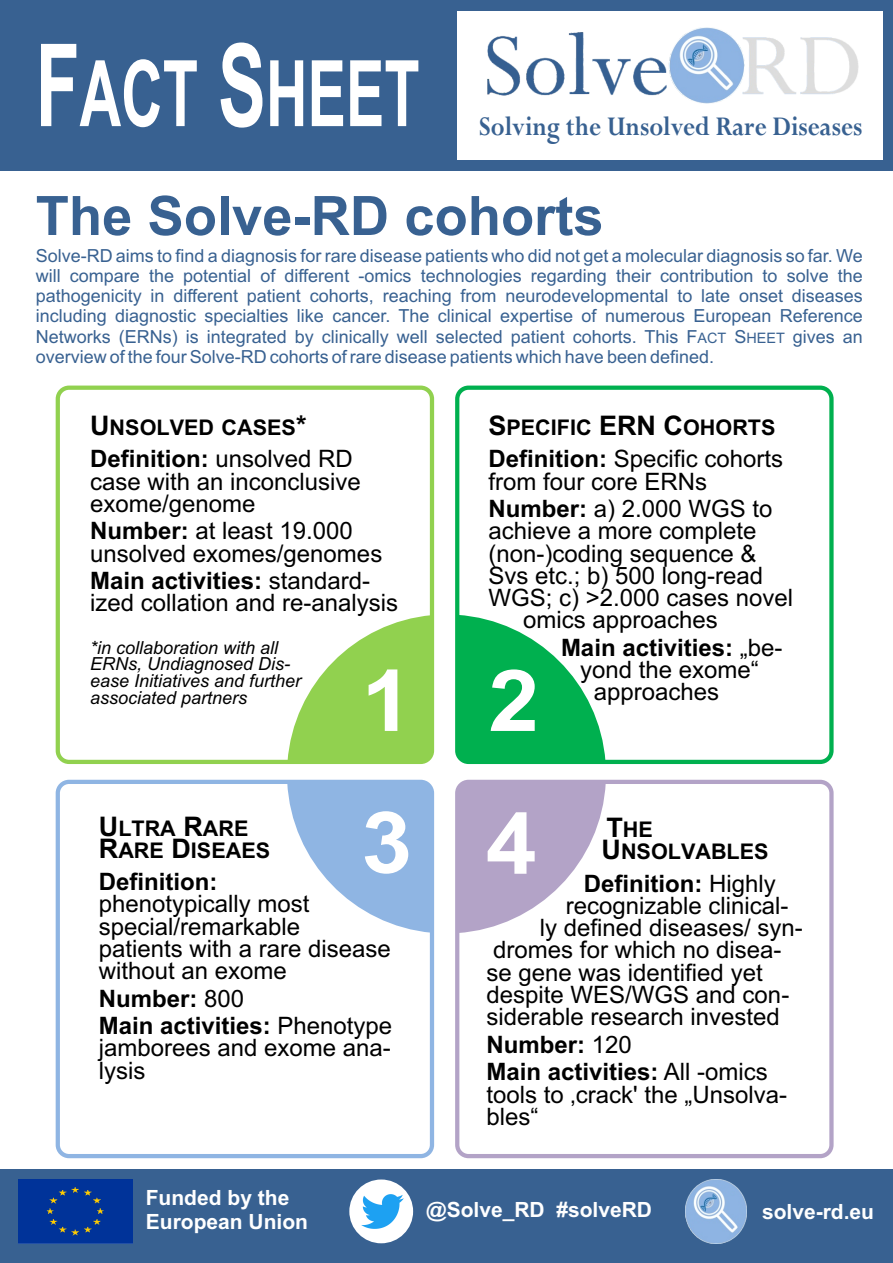
<style>
.page{position:relative;width:893px;height:1263px;background:#fff}
.page>*{position:absolute;margin:0;border:0;box-sizing:border-box;transform-origin:0 0}
.t1{font:700 91.8px "Arial";color:#fff;scale:.63 1}
.t2{font:700 85.5px/141.8px "Arial";color:#fff;scale:1.07 1}
.t3{font:700 54.3px "Arial";color:#386191}
.t4{font:700 29.7px "Perpetua";color:#386191;scale:.86 1}
.t5{font:24px/22.4px "Arial";color:#000}
.t6{font:700 24px/27.5px "Arial";color:#000}
.t7{font:700 21.6px/21.9px "Arial";color:#000}
.t8{font:700 21px/23.4px "Arial";color:#fff}
.t9{font:18px/20.1px "Arial";color:#386191;text-align:justify}
.t10{font:italic 18px/16.6px "Arial";color:#000}
.s1{font-size:114.75px}
.s2{font-size:14.4px}
.s3{font-size:27px}
.s4{font-weight:700}
.s5{font-weight:400}
</style>
<div class="page">
<div style="left:0;top:0;width:893px;height:170px;background:#386191"></div>
<div style="left:0;top:1169px;width:893px;height:94px;background:#386191"></div>
<div style="left:19px;top:1179px;width:114px;height:64px;background:#039"></div>
<div style="left:56px;top:386px;width:378px;height:378px;background:#fff;border:4px solid #91d14f;border-radius:11px"></div>
<div style="left:455px;top:386px;width:379px;height:378px;background:#fff;border:4px solid #00b04f;border-radius:11px"></div>
<div style="left:56px;top:780px;width:378px;height:378px;background:#fff;border:4px solid #8fb5e3;border-radius:11px"></div>
<div style="left:455px;top:780px;width:379px;height:378px;background:#fff;border:4px solid #b3a3c7;border-radius:11px"></div>
<svg style="left:287px;top:615px;width:145px;height:147px"></svg>
<svg style="left:457px;top:615px;width:148px;height:147px"></svg>
<svg style="left:457px;top:782px;width:149px;height:151px"></svg>
<svg style="left:287px;top:782px;width:145px;height:151px"></svg>
<div style="left:349px;top:1179px;width:64px;height:64px;background:#fff;border-radius:50%"></div>
<img style="left:362px;top:1195px;width:41px;height:34px">
<div style="left:458px;top:11px;width:425px;height:148px;background:#fff"></div>
<img style="left:487px;top:27px;width:372px;height:77px">
<img style="left:686px;top:1179px;width:61px;height:64px">
<h1 class="t1" style="left:36px;top:59px;width:611px"><span class="s1">F</span>ACT <span class="s1">S</span>HEET</h1>
<p class="t4" style="left:479px;top:116px;width:447px">Solving the Unsolved Rare Diseases</p>
<h3 class="t3" style="left:36px;top:195px;width:569px">The Solve-RD cohorts</h3>
<p class="t9" style="left:36px;top:247px;width:829px">Solve-RD aims to find a diagnosis for rare disease patients who did not get a molecular diagnosis so far. We will compare the potential of different -omics technologies regarding their contribution to solve the pathogenicity in different patient cohorts, reaching from neurodevelopmental to late onset diseases including diagnostic specialties like cancer. The clinical expertise of numerous European Reference Networks (ERNs) is integrated by clinically well selected patient cohorts. This F<span class="s2">ACT</span> S<span class="s2">HEET</span> gives an overview of the four Solve-RD cohorts of rare disease patients which have been defined.</p>
<p class="t7" style="left:90px;top:418px;width:218px"><span class="s3">U</span>NSOLVED CASES<span class="s3">*</span></p>
<p class="t5" style="left:90px;top:450px;width:272px"><span class="s4">Definition:</span> unsolved RD case with an inconclusive exome/genome</p>
<p class="t5" style="left:90px;top:522px;width:294px"><span class="s4">Number:</span> at least 19.000 unsolved exomes/genomes</p>
<p class="t5" style="left:90px;top:572px;width:310px"><span class="s4">Main activities:</span> standard&shy;ized collation and re-analysis</p>
<p class="t10" style="left:90px;top:641px;width:213px">*in collaboration with all<br>ERNs, Undiagnosed Dis&shy;ease Initiatives and further associated partners</p>
<p class="t7" style="left:488px;top:418px;width:289px"><span class="s3">S</span>PECIFIC <span class="s3">ERN C</span>OHORTS</p>
<p class="t5" style="left:488px;top:450px;width:296px"><span class="s4">Definition:</span> Specific cohorts from four core ERNs</p>
<p class="t5" style="left:488px;top:500px;width:286px"><span class="s4">Number:</span> a) 2.000 WGS to</p>
<p class="t5" style="left:488px;top:522px;width:270px">achieve a more complete</p>
<p class="t5" style="left:488px;top:544px;width:270px">(non-)coding sequence &amp;</p>
<p class="t5" style="left:488px;top:566px;width:276px">Svs etc.; b) 500 long-read</p>
<p class="t5" style="left:488px;top:589px;width:306px">WGS; c) &gt;2.000 cases novel</p>
<p class="t5" style="left:523px;top:611px;width:196px">omics approaches</p>
<p class="t6" style="left:561px;top:636px;width:223px">Main activities: <span class="s5">„be-</span></p>
<p class="t5" style="left:580px;top:661px;width:180px">yond the exome“</p>
<p class="t5" style="left:594px;top:683px;width:127px">approaches</p>
<h2 class="t2" style="left:361px;top:638px;width:49px">1<br>3</h2>
<h2 class="t2" style="left:486px;top:637px;width:51px;line-height:142.8px">2<br>4</h2>
<p class="t7" style="left:99px;top:819px;width:173px"><span class="s3">U</span>LTRA <span class="s3">R</span>ARE<br><span class="s3">R</span>ARE <span class="s3">D</span>ISEAES</p>
<p class="t6" style="left:99px;top:870px;width:120px">Definition:</p>
<p class="t5" style="left:99px;top:895px;width:294px">phenotypically most special/remarkable<br>patients with a rare disease without an exome</p>
<p class="t6" style="left:99px;top:987px;width:295px">Number: <span class="s5">800<br></span>Main activities: <span class="s5">Phenotype</span></p>
<p class="t5" style="left:99px;top:1039px;width:294px">jamborees and exome ana&shy;lysis</p>
<p class="t7" style="left:601px;top:820px;width:169px"><span class="s3">T</span>HE<br><span class="s3">U</span>NSOLVABLES</p>
<p class="t6" style="left:584px;top:872px;width:193px">Definition: <span class="s5">Highly</span></p>
<p class="t5" style="left:566px;top:896px;width:224px">recognizable clinical-</p>
<p class="t5" style="left:540px;top:919px;width:264px">ly defined diseases/ syn-</p>
<p class="t5" style="left:493px;top:941px;width:290px">dromes for which no disea-</p>
<p class="t5" style="left:486px;top:963px;width:278px">se gene was identified yet</p>
<p class="t5" style="left:486px;top:986px;width:304px">despite WES/WGS and con-</p>
<p class="t5" style="left:486px;top:1008px;width:295px">siderable research invested</p>
<p class="t6" style="left:486px;top:1033px;width:283px">Number: <span class="s5">120<br></span>Main activities: <span class="s5">All -omics</span></p>
<p class="t5" style="left:486px;top:1085px;width:302px">tools to ‚crack' the „Unsolva&shy;bles“</p>
<p class="t8" style="left:146px;top:1188px;width:164px">Funded by the<br>European Union</p>
<p class="t8" style="left:426px;top:1200px;width:227px">@Solve_RD #solveRD</p>
<p class="t8" style="left:762px;top:1202px;width:114px">solve-rd.eu</p>
</div>
